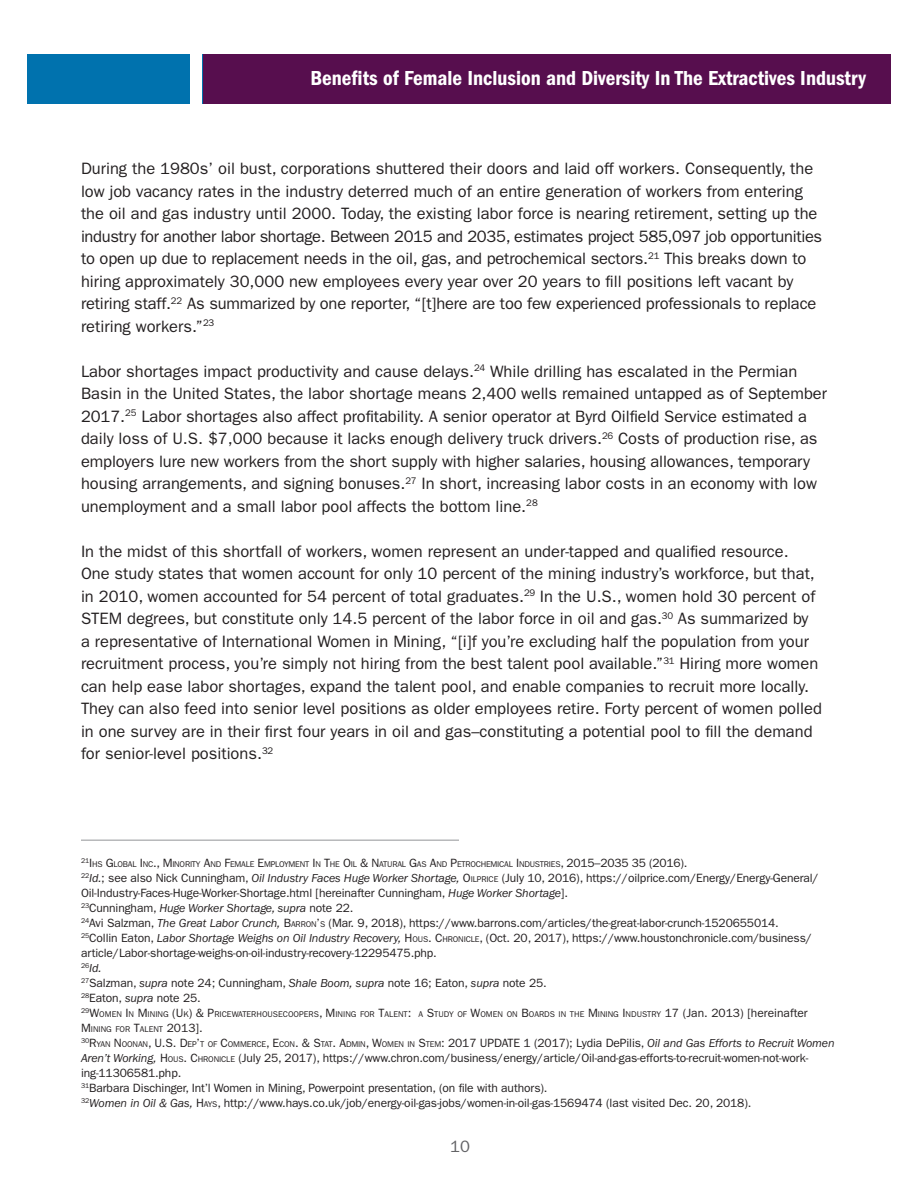
<style>
.page{position:relative;width:918px;height:1188px;background:#fff}
.page>*{position:absolute;margin:0;border:0;box-sizing:border-box;transform-origin:0 0}
.t1{font:600 condensed 21px "Franklin Gothic";color:#fff}
.t2{font:16.5px/22.5px "Franklin Gothic";color:#231f20}
.t3{font:16.5px "Franklin Gothic";color:#636366}
.t4{font:12px/15px "Franklin Gothic";letter-spacing:-.01em;color:#231f20}
.t5{font:italic 12px "Franklin Gothic";letter-spacing:-.01em;color:#231f20}
.t6{font:8.4px/15px "Franklin Gothic";letter-spacing:-.015em;color:#231f20}
.s1{font-size:12px}
.s2{font-style:italic}
.s3{font-style:inherit}
.s4{font-size:8.4px}
.s5{font-style:normal}
.s6{font-style:italic;font-size:12px}
</style>
<div class="page">
<div style="left:27px;top:54px;width:162px;height:50px;background:#0072ae"></div>
<div style="left:203px;top:54px;width:688px;height:50px;background:#570e4e"></div>
<hr style="left:81px;top:840px;width:378px;height:1px;background:#939598">
<p class="t1" style="left:310px;top:66px;width:557px">Benefits of Female Inclusion and Diversity In The Extractives Industry</p>
<p class="t2" style="left:81px;top:158px;width:743px">During the 1980s’ oil bust, corporations shuttered their doors and laid off workers. Consequently, the low job vacancy rates in the industry deterred much of an entire generation of workers from entering the oil and gas industry until 2000. Today, the existing labor force is nearing retirement, setting up the industry for another labor shortage. Between 2015 and 2035, estimates project 585,097 job opportunities to open up due to replacement needs in the oil, gas, and petrochemical sectors.<sup>21</sup> This breaks down to hiring approximately 30,000 new employees every year over 20 years to fill positions left vacant by retiring staff.<sup>22</sup> As summarized by one reporter, “[t]here are too few experienced professionals to replace retiring workers.”<sup>23</sup></p>
<p class="t2" style="left:81px;top:360px;width:748px">Labor shortages impact productivity and cause delays.<sup>24</sup> While drilling has escalated in the Permian Basin in the United States, the labor shortage means 2,400 wells remained untapped as of September 2017.<sup>25</sup> Labor shortages also affect profitability. A senior operator at Byrd Oilfield Service estimated a daily loss of U.S. $7,000 because it lacks enough delivery truck drivers.<sup>26</sup> Costs of production rise, as employers lure new workers from the short supply with higher salaries, housing allowances, temporary housing arrangements, and signing bonuses.<sup>27</sup> In short, increasing labor costs in an economy with low unemployment and a small labor pool affects the bottom line.<sup>28</sup></p>
<p class="t2" style="left:81px;top:540px;width:742px">In the midst of this shortfall of workers, women represent an under-tapped and qualified resource.<br>One study states that women account for only 10 percent of the mining industry’s workforce, but that, in 2010, women accounted for 54 percent of total graduates.<sup>29</sup> In the U.S., women hold 30 percent of STEM degrees, but constitute only 14.5 percent of the labor force in oil and gas.<sup>30</sup> As summarized by<br>a representative of International Women in Mining, “[i]f you’re excluding half the population from your recruitment process, you’re simply not hiring from the best talent pool available.”<sup>31</sup> Hiring more women can help ease labor shortages, expand the talent pool, and enable companies to recruit more locally.<br>They can also feed into senior level positions as older employees retire. Forty percent of women polled in one survey are in their first four years in oil and gas–constituting a potential pool to fill the demand for senior-level positions.<sup>32</sup></p>
<p class="t6" style="left:81px;top:857px;width:608px"><sup>21</sup><span class="s1">I</span> HS <span class="s1">G</span>LOBAL <span class="s1">I</span> NC<span class="s1">., M</span>INORITY <span class="s1">A</span>ND <span class="s1">F</span>EMALE <span class="s1">E</span>MPLOYMENT <span class="s1">I</span> N <span class="s1">T</span>HE <span class="s1">O</span>IL <span class="s1">&amp; N</span>ATU RAL <span class="s1">G</span>AS <span class="s1">A</span>ND <span class="s1">P</span>ETROCHEMICAL <span class="s1">I</span> NDUSTRIES<span class="s1">, 2015–2035 35 (2016).</span></p>
<p class="t4" style="left:81px;top:870px;width:739px"><sup>22</sup><span class="s2">Id.</span>; see also Nick Cunningham, <span class="s2">Oil Industry Faces Huge Worker Shortage,</span> <span class="s3">O</span><span class="s4">ILPRICE</span> (July 10, 2016), https://oilprice.com/Energy/Energy-General/<br>Oil-Industry-Faces-Huge-Worker-Shortage.html [hereinafter Cunningham, <span class="s2">Huge Worker Shortage</span>].</p>
<p class="t5" style="left:81px;top:901px;width:274px"><sup>23</sup><span class="s5">Cunningham,</span> Huge Worker Shortage, supra <span class="s5">note 22.</span></p>
<p class="t4" style="left:81px;top:915px;width:699px"><sup>24</sup>Avi Salzman, <span class="s2">The Great Labor Crunch,</span> <span class="s3">B</span><span class="s4">ARRON</span><span class="s3">’</span><span class="s4">S</span> (Mar. 9, 2018), https://www.barrons.com/articles/the-great-labor-crunch-1520655014.</p>
<p class="t4" style="left:81px;top:930px;width:733px"><sup>25</sup>Collin Eaton, <span class="s2">Labor Shortage Weighs on Oil Industry Recovery,</span> <span class="s3">H</span> <span class="s4">OU S</span><span class="s3">. C</span><span class="s4">HRONICLE</span>, (Oct. 20, 2017), https://www.houstonchronicle.com/business/ article/Labor-shortage-weighs-on-oil-industry-recovery-12295475.php.</p>
<p class="t5" style="left:81px;top:961px;width:22px"><sup>26</sup>Id.</p>
<p class="t4" style="left:81px;top:975px;width:467px"><sup>27</sup>Salzman, <span class="s2">supra</span> note 24; Cunningham, <span class="s2">Shale Boom, supra</span> note 16; Eaton, <span class="s2">supra</span> note 25.</p>
<p class="t4" style="left:81px;top:990px;width:121px"><sup>28</sup>Eaton, <span class="s2">supra</span> note 25.</p>
<p class="t6" style="left:81px;top:1007px;width:728px"><sup>29</sup><span class="s1">W</span>OM EN <span class="s1">I</span> N <span class="s1">M</span>INING <span class="s1">(U</span>K<span class="s1">) &amp; P</span>RICEWATERHOUSECOOPERS<span class="s1">, M</span>INING FOR <span class="s1">T</span>ALENT<span class="s1">:</span> A <span class="s1">S</span>TUDY OF <span class="s1">W</span>OM EN ON <span class="s1">B</span>OARDS IN THE <span class="s1">M</span>INING <span class="s1">I</span> NDUSTRY <span class="s1">17 (Jan. 2013) [hereinafter<br></span><span class="s1">M</span>INING FOR <span class="s1">T</span>ALENT <span class="s1">2013].</span></p>
<p class="t6" style="left:81px;top:1037px;width:755px"><sup>30</sup><span class="s1">R</span>YAN <span class="s1">N</span> OONAN<span class="s1">, U.S. D</span>EP<span class="s1">’</span>T OF <span class="s1">C</span>OMM ERCE<span class="s1">, E</span>CON<span class="s1">. &amp; S</span>TAT<span class="s1">. A</span>DM IN<span class="s1">, W</span>OMEN IN <span class="s1">S</span>TEM<span class="s1">: 2017 UPDATE 1 (2017); Lydia DePilis,</span> <span class="s6">Oil and Gas Efforts to Recruit Women</span></p>
<p class="t4" style="left:81px;top:1050px;width:729px"><span class="s2">Aren’t Working,</span> <span class="s3">H</span> <span class="s4">OU S</span><span class="s3">. C</span><span class="s4">HRONICLE</span> (July 25, 2017), https://www.chron.com/business/energy/article/Oil-and-gas-efforts-to-recruit-women-not-work&shy;ing-11306581.php.</p>
<p class="t4" style="left:81px;top:1080px;width:468px"><sup>31</sup>Barbara Dischinger, Int’l Women in Mining, Powerpoint presentation, (on file with authors).</p>
<p class="t4" style="left:81px;top:1095px;width:672px"><sup>32</sup><span class="s2">Women in Oil &amp; Gas,</span> <span class="s3">H</span> <span class="s4">AYS</span>, http://www.hays.co.uk/job/energy-oil-gas-jobs/women-in-oil-gas-1569474 (last visited Dec. 20, 2018).</p>
<p class="t3" style="left:450px;top:1137px;width:21px">10</p>
</div>
